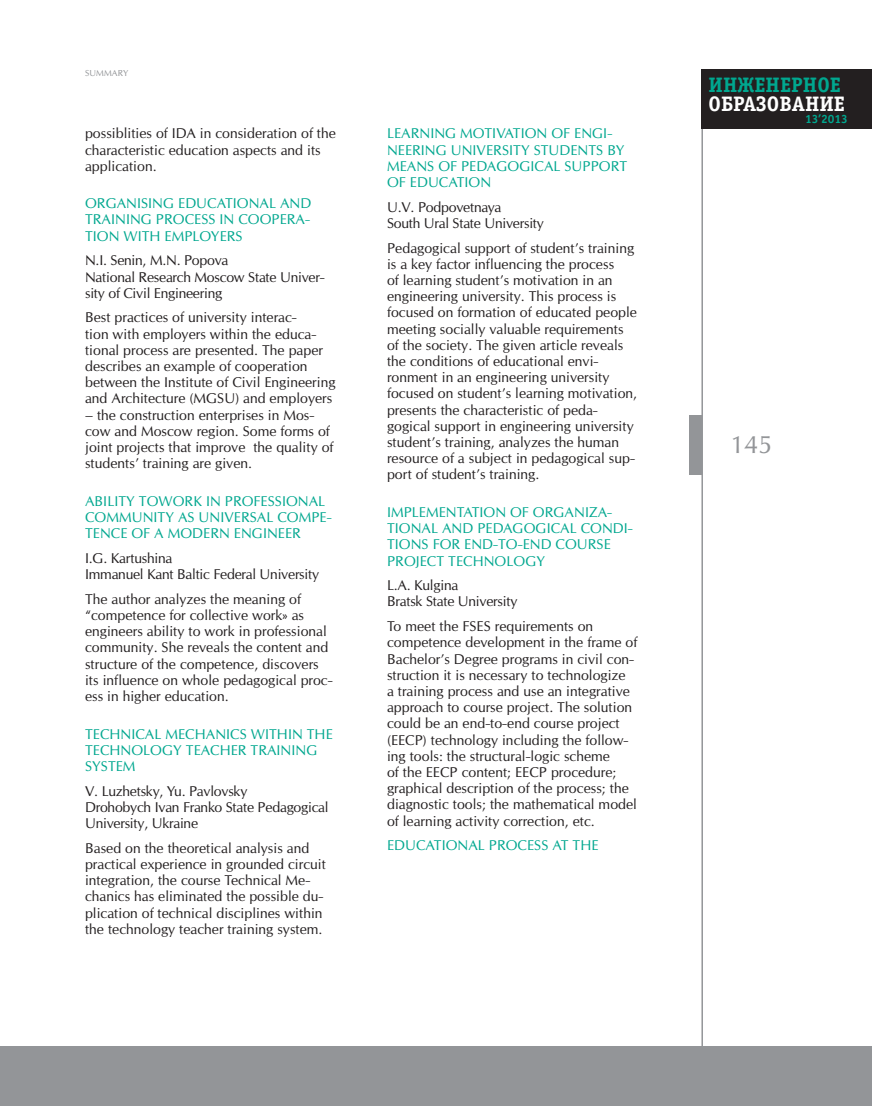
<style>
.page{position:relative;width:872px;height:1106px;background:#fff}
.page>*{position:absolute;margin:0;border:0;box-sizing:border-box;transform-origin:0 0}
.t1{font:24px "Opium New";color:#939598}
.t2{font:700 21px "Officina Serif C";color:#fff}
.t3{font:700 21px "Officina Serif C";color:#00a78f}
.Sub1{font:13.5px/16.2px "Opium New";color:#231f20}
.Sub1-2{font:13.5px/16.2px "Opium New";color:#00a78f}
.Sub1-3{font:13.5px/16.2px "Opium New";letter-spacing:-.02em;color:#231f20}
.t4{font:700 12px "Officina Sans C";color:#00a78f}
.t5{font:8.25px "Opium New";color:#939598}
</style>
<div class="page">
<hr style="left:701px;top:69px;width:2px;height:1037px;background:#939598">
<div style="left:701px;top:69px;width:171px;height:60px;background:#231f20"></div>
<div style="left:689px;top:415px;width:13px;height:60px;background:#939598"></div>
<div style="left:0;top:1046px;width:872px;height:60px;background:#939598"></div>
<p class="t5" style="left:85px;top:68px;width:12px">Summary</p>
<p class="Sub1" style="left:85px;top:125px;width:252px">possiblities of IDA in consideration of the characteristic education aspects and its application.</p>
<p class="Sub1-2" style="left:85px;top:195px;width:22px">Organising</p>
<p class="Sub1-2" style="left:178px;top:195px;width:10px">educational</p>
<p class="Sub1-2" style="left:280px;top:195px;width:12px">and</p>
<p class="Sub1-2" style="left:85px;top:211px;width:10px">training</p>
<p class="Sub1-2" style="left:156px;top:211px;width:10px">process</p>
<p class="Sub1-2" style="left:219px;top:211px;width:30px">in coopera</p>
<p class="Sub1-2" style="left:305px;top:211px;width:6px">-</p>
<p class="Sub1-2" style="left:85px;top:228px;width:10px">tion</p>
<p class="Sub1-2" style="left:124px;top:228px;width:10px">with</p>
<p class="Sub1-2" style="left:165px;top:228px;width:10px">employers</p>
<p class="Sub1-3" style="left:85px;top:252px;width:241px">N.I. Senin, M.N. Popova<br>National Research Moscow State Univer&shy;sity of Civil Engineering</p>
<p class="Sub1" style="left:85px;top:309px;width:252px">Best practices of university interac-<br>tion with employers within the educa&shy;tional process are presented. The paper describes an example of cooperation between the Institute of Civil Engineering and Architecture (MGSU) and employers</p>
<p class="Sub1" style="left:85px;top:407px;width:250px">– the construction enterprises in Mos&shy;cow and Moscow region. Some forms of joint projects that improve the quality of students’ training are given.</p>
<p class="Sub1-2" style="left:85px;top:493px;width:17px">Ability</p>
<p class="Sub1-2" style="left:139px;top:493px;width:45px">toWork</p>
<p class="Sub1-2" style="left:206px;top:493px;width:37px">in Professional</p>
<p class="Sub1-2" style="left:85px;top:509px;width:21px">Community</p>
<p class="Sub1-2" style="left:178px;top:509px;width:41px">as Universal</p>
<p class="Sub1-2" style="left:277px;top:509px;width:21px">Compe</p>
<p class="Sub1-2" style="left:327px;top:509px;width:6px">-</p>
<p class="Sub1-2" style="left:85px;top:525px;width:10px">tence</p>
<p class="Sub1-2" style="left:131px;top:525px;width:60px">of a Modern</p>
<p class="Sub1-2" style="left:234px;top:525px;width:17px">Engineer</p>
<p class="Sub1-3" style="left:85px;top:550px;width:236px">I.G. Kartushina<br>Immanuel Kant Baltic Federal University</p>
<p class="Sub1" style="left:85px;top:591px;width:249px">The author analyzes the meaning of “competence for collective work» as engineers ability to work in professional community. She reveals the content and structure of the competence, discovers its influence on whole pedagogical proc&shy;ess in higher education.</p>
<p class="Sub1-2" style="left:85px;top:725px;width:249px">TECHNICAL MECHANICS WITHIN THE<br>TECHNOLOGY TEACHER TRAINING<br>SYSTEM</p>
<p class="Sub1-3" style="left:85px;top:782px;width:245px">V. Luzhetsky, Yu. Pavlovsky<br>Drohobych Ivan Franko State Pedagogical<br>University, Ukraine</p>
<p class="Sub1" style="left:85px;top:839px;width:242px">Based on the theoretical analysis and practical experience in grounded circuit integration, the course Technical Me&shy;chanics has eliminated the possible du&shy;plication of technical disciplines within the technology teacher training system.</p>
<p class="Sub1-2" style="left:387px;top:125px;width:242px">LEARNING MOTIVATION OF ENGI-<br>NEERING UNIVERSITY STUDENTS BY<br>MEANS OF PEDAGOGICAL SUPPORT<br>OF EDUCATION</p>
<p class="Sub1-3" style="left:387px;top:199px;width:158px">U.V. Podpovetnaya<br>South Ural State University</p>
<p class="Sub1" style="left:387px;top:239px;width:252px">Pedagogical support of student’s training is a key factor influencing the process<br>of learning student’s motivation in an engineering university. This process is focused on formation of educated people meeting socially valuable requirements of the society. The given article reveals the conditions of educational envi&shy;ronment in an engineering university focused on student’s learning motivation, presents the characteristic of peda&shy;gogical support in engineering university student’s training, analyzes the human resource of a subject in pedagogical sup&shy;port of student’s training.</p>
<p class="Sub1-2" style="left:387px;top:504px;width:14px">Implementation</p>
<p class="Sub1-2" style="left:510px;top:504px;width:45px">of Organiza</p>
<p class="Sub1-2" style="left:607px;top:504px;width:6px">-</p>
<p class="Sub1-2" style="left:387px;top:520px;width:10px">tional</p>
<p class="Sub1-2" style="left:442px;top:520px;width:12px">and</p>
<p class="Sub1-2" style="left:477px;top:520px;width:19px">Pedagogical</p>
<p class="Sub1-2" style="left:580px;top:520px;width:20px">Condi</p>
<p class="Sub1-2" style="left:628px;top:520px;width:6px">-</p>
<p class="Sub1-2" style="left:387px;top:536px;width:10px">tions</p>
<p class="Sub1-2" style="left:433px;top:536px;width:10px">for</p>
<p class="Sub1-2" style="left:464px;top:536px;width:111px">End-to-End Course</p>
<p class="Sub1-2" style="left:387px;top:552px;width:18px">Project</p>
<p class="Sub1-2" style="left:448px;top:552px;width:19px">Technology</p>
<p class="Sub1-3" style="left:387px;top:577px;width:132px">L.A. Kulgina<br>Bratsk State University</p>
<p class="Sub1" style="left:387px;top:618px;width:252px">To meet the FSES requirements on competence development in the frame of Bachelor’s Degree programs in civil con&shy;struction it is necessary to technologize<br>a training process and use an integrative approach to course project. The solution could be an end-to-end course project (EECP) technology including the follow&shy;ing tools: the structural-logic scheme<br>of the EECP content; EECP procedure; graphical description of the process; the diagnostic tools; the mathematical model of learning activity correction, etc.</p>
<p class="Sub1-2" style="left:387px;top:837px;width:18px">Educational</p>
<p class="Sub1-2" style="left:489px;top:837px;width:18px">Process</p>
<p class="Sub1-2" style="left:552px;top:837px;width:30px">at the</p>
<h2 class="t3" style="left:708px;top:73px;width:134px">ИНЖЕНЕРНОЕ</h2>
<h2 class="t2" style="left:708px;top:92px;width:138px">ОБРАЗОВАНИЕ</h2>
<p class="t4" style="left:805px;top:113px;width:44px">13’2013</p>
<h1 class="t1" style="left:730px;top:429px;width:40px">145</h1>
</div>
